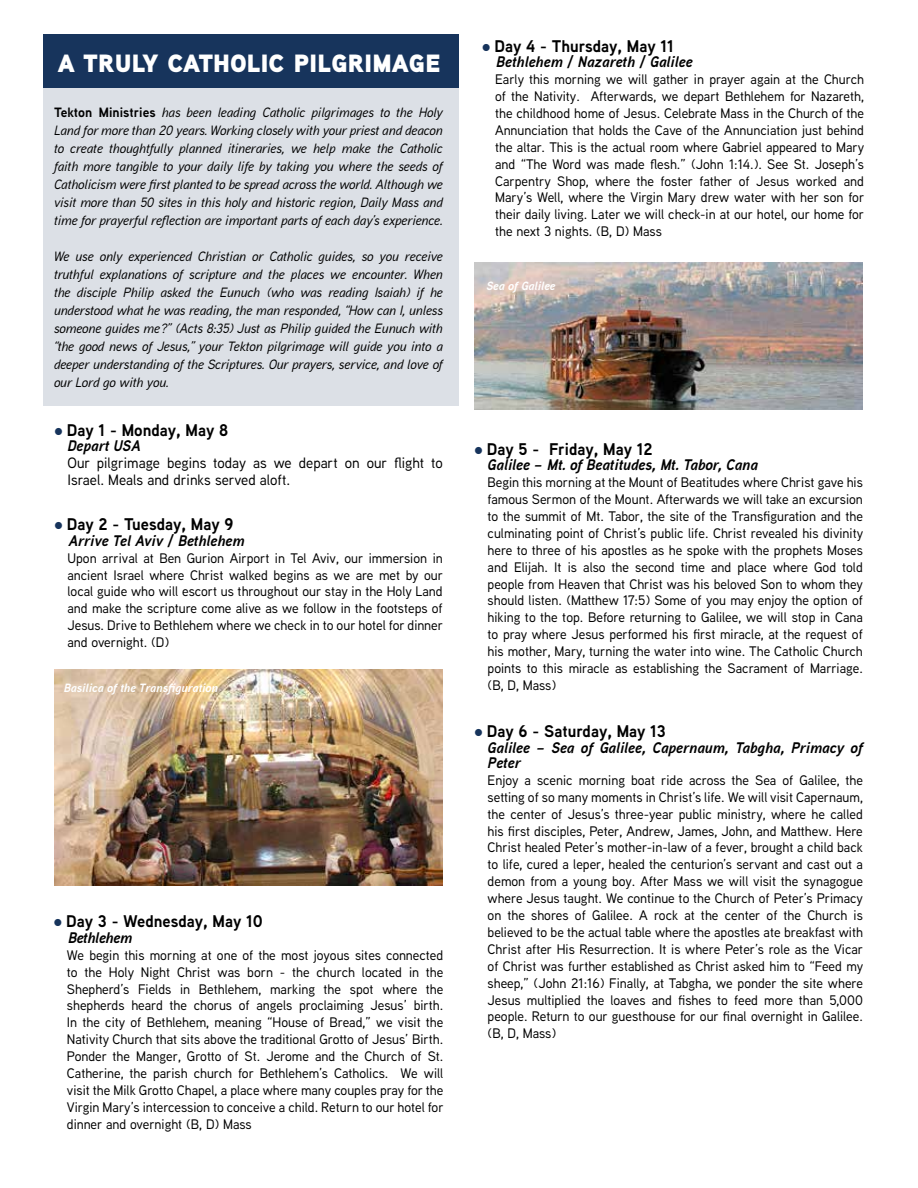
<style>
.page{position:relative;width:918px;height:1188px;background:#fff}
.page>*{position:absolute;margin:0;border:0;box-sizing:border-box;transform-origin:0 0}
.t1{font:900 33px "Aaux Next";letter-spacing:-.03em;color:#fff}
.t2{font:700 16.95px "Aaux Next";color:#000}
.t3{font:italic 700 15.3px/15.3px "Aaux Next";color:#000}
.t4{font:italic 700 15.3px "Aaux Next";letter-spacing:-.02em;color:#000}
.t5{font:500 15px/17px "Aaux Next";color:#000}
.t6{font:500 13.8px/17px "Aaux Next";color:#000;text-align:justify}
.t7{font:italic 500 13.5px/18px "Aaux Next";color:#000;text-align:justify}
.t8{font:italic 700 12px "Aaux Next";color:#fff}
.s1{font-weight:700;font-style:normal}
.s2{color:#17345c}
</style>
<div class="page">
<div style="left:43px;top:88px;width:416px;height:318px;background:#dce0e6"></div>
<div style="left:43px;top:34px;width:416px;height:54px;background:#17345c"></div>
<img style="left:474px;top:262px;width:389px;height:147px">
<img style="left:54px;top:670px;width:389px;height:216px">
<h1 class="t1" style="left:57px;top:37px;width:385px">a truly catholic pilgrimage</h1>
<p class="t7" style="left:54px;top:103px;width:390px"><span class="s1">Tekton Ministries</span> has been leading Catholic pilgrimages to the Holy Land for more than 20 years. Working closely with your priest and deacon to create thoughtfully planned itineraries, we help make the Catholic faith more tangible to your daily life by taking you where the seeds of Catholicism were first planted to be spread across the world. Although we visit more than 50 sites in this holy and historic region, Daily Mass and time for prayerful reflection are important parts of each day’s experience.</p>
<p class="t7" style="left:54px;top:247px;width:390px">We use only experienced Christian or Catholic guides, so you receive truthful explanations of scripture and the places we encounter. When the disciple Philip asked the Eunuch (who was reading Isaiah) if he understood what he was reading, the man responded, “How can I, unless someone guides me?” (Acts 8:35) Just as Philip guided the Eunuch with “the good news of Jesus,” your Tekton pilgrimage will guide you into a deeper understanding of the Scriptures. Our prayers, service, and love of our Lord go with you.</p>
<p class="t2" style="left:54px;top:418px;width:176px"><span class="s2">●</span> Day 1 - Monday, May 8</p>
<p class="t3" style="left:68px;top:438px;width:75px">Depart USA</p>
<p class="t5" style="left:68px;top:454px;width:377px">Our pilgrimage begins today as we depart on our flight to<br>Israel. Meals and drinks served aloft.</p>
<p class="t2" style="left:54px;top:512px;width:181px"><span class="s2">●</span> Day 2 - Tuesday, May 9</p>
<p class="t3" style="left:69px;top:532px;width:178px">Arrive Tel Aviv / Bethlehem</p>
<p class="t6" style="left:68px;top:549px;width:377px">Upon arrival at Ben Gurion Airport in Tel Aviv, our immersion in ancient Israel where Christ walked begins as we are met by our local guide who will escort us throughout our stay in the Holy Land and make the scripture come alive as we follow in the footsteps of Jesus. Drive to Bethlehem where we check in to our hotel for dinner and overnight. (D)</p>
<p class="t8" style="left:64px;top:679px;width:156px">Basilica of the Transfiguration</p>
<p class="t2" style="left:53px;top:910px;width:211px"><span class="s2">●</span> Day 3 - Wednesday, May 10</p>
<p class="t4" style="left:68px;top:927px;width:66px">Bethlehem</p>
<p class="t6" style="left:67px;top:946px;width:378px">We begin this morning at one of the most joyous sites connected to the Holy Night Christ was born - the church located in the Shepherd’s Fields in Bethlehem, marking the spot where the shepherds heard the chorus of angels proclaiming Jesus’ birth.<br>In the city of Bethlehem, meaning “House of Bread,” we visit the Nativity Church that sits above the traditional Grotto of Jesus’ Birth.<br>Ponder the Manger, Grotto of St. Jerome and the Church of St.<br>Catherine, the parish church for Bethlehem’s Catholics. We will visit the Milk Grotto Chapel, a place where many couples pray for the Virgin Mary’s intercession to conceive a child. Return to our hotel for dinner and overnight (B, D) Mass</p>
<p class="t2" style="left:482px;top:34px;width:194px"><span class="s2">●</span> Day 4 - Thursday, May 11</p>
<p class="t3" style="left:496px;top:54px;width:198px">Bethlehem / Nazareth / Galilee</p>
<p class="t6" style="left:495px;top:70px;width:371px">Early this morning we will gather in prayer again at the Church of the Nativity. Afterwards, we depart Bethlehem for Nazareth, the childhood home of Jesus. Celebrate Mass in the Church of the Annunciation that holds the Cave of the Annunciation just behind the altar. This is the actual room where Gabriel appeared to Mary and “The Word was made flesh.” (John 1:14.). See St. Joseph’s Carpentry Shop, where the foster father of Jesus worked and Mary’s Well, where the Virgin Mary drew water with her son for their daily living. Later we will check-in at our hotel, our home for the next 3 nights. (B, D) Mass</p>
<p class="t8" style="left:487px;top:278px;width:70px">Sea of Galilee</p>
<p class="t2" style="left:474px;top:437px;width:180px"><span class="s2">●</span> Day 5 - Friday, May 12</p>
<p class="t3" style="left:488px;top:457px;width:272px">Galilee – Mt. of Beatitudes, Mt. Tabor, Cana</p>
<p class="t6" style="left:488px;top:473px;width:377px">Begin this morning at the Mount of Beatitudes where Christ gave his famous Sermon of the Mount. Afterwards we will take an excursion to the summit of Mt. Tabor, the site of the Transfiguration and the culminating point of Christ’s public life. Christ revealed his divinity here to three of his apostles as he spoke with the prophets Moses and Elijah. It is also the second time and place where God told people from Heaven that Christ was his beloved Son to whom they should listen. (Matthew 17:5) Some of you may enjoy the option of hiking to the top. Before returning to Galilee, we will stop in Cana to pray where Jesus performed his first miracle, at the request of his mother, Mary, turning the water into wine. The Catholic Church points to this miracle as establishing the Sacrament of Marriage. (B, D, Mass)</p>
<p class="t2" style="left:474px;top:719px;width:193px"><span class="s2">●</span> Day 6 - Saturday, May 13</p>
<p class="t3" style="left:488px;top:739px;width:377px">Galilee – Sea of Galilee, Capernaum, Tabgha, Primacy of<br>Peter</p>
<p class="t6" style="left:488px;top:771px;width:377px">Enjoy a scenic morning boat ride across the Sea of Galilee, the setting of so many moments in Christ’s life. We will visit Capernaum, the center of Jesus’s three-year public ministry, where he called his first disciples, Peter, Andrew, James, John, and Matthew. Here Christ healed Peter’s mother-in-law of a fever, brought a child back to life, cured a leper, healed the centurion’s servant and cast out a demon from a young boy. After Mass we will visit the synagogue where Jesus taught. We continue to the Church of Peter’s Primacy on the shores of Galilee. A rock at the center of the Church is believed to be the actual table where the apostles ate breakfast with Christ after His Resurrection. It is where Peter’s role as the Vicar of Christ was further established as Christ asked him to “Feed my sheep,” (John 21:16) Finally, at Tabgha, we ponder the site where Jesus multiplied the loaves and fishes to feed more than 5,000 people. Return to our guesthouse for our final overnight in Galilee. (B, D, Mass)</p>
</div>
